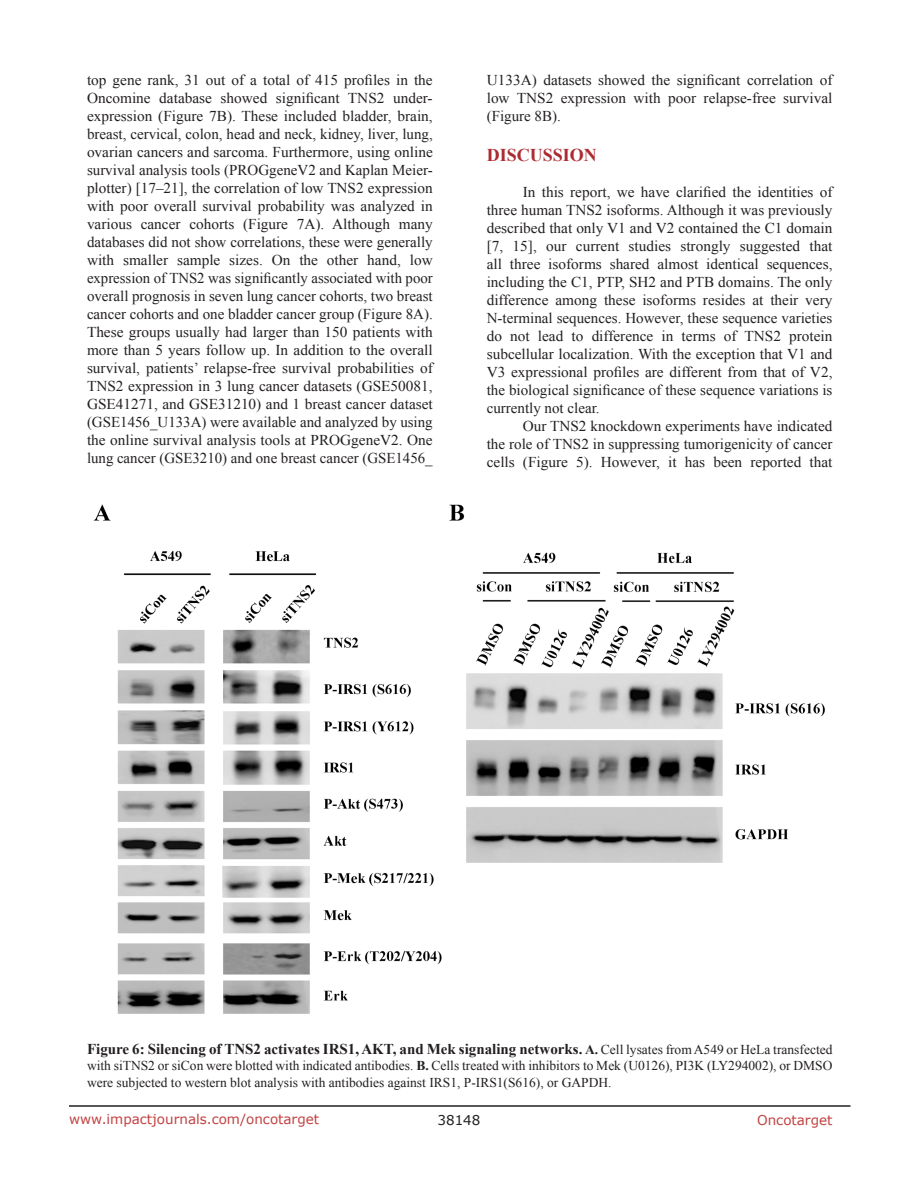
<style>
.page{position:relative;width:918px;height:1188px;background:#fff}
.page>*{position:absolute;margin:0;border:0;box-sizing:border-box;transform-origin:0 0}
.t1{font:700 18px "Times New Roman";color:#ac2b31}
.t2{font:15px/18px "Times New Roman";color:#231f20;text-align:justify}
.t3{font:700 15px "Times New Roman";color:#231f20}
.t4{font:13.5px/16.2px "Times New Roman";color:#231f20}
.t5{font:13.5px "Verdana";color:#c24141}
.t6{font:13.5px "Verdana";color:#231f20}
.s1{font-size:13.5px}
.s2{font-weight:400;font-size:13.5px}
.s3{font-weight:700}
</style>
<div class="page">
<hr style="left:69px;top:1105px;width:781px;height:2px;background:#231f20">
<img style="left:93px;top:504px;width:732px;height:510px">
<p class="t2" style="left:87px;top:71px;width:347px">top gene rank, 31 out of a total of 415 profiles in the Oncomine database showed significant TNS2 under&shy;expression (Figure 7B). These included bladder, brain, breast, cervical, colon, head and neck, kidney, liver, lung, ovarian cancers and sarcoma. Furthermore, using online survival analysis tools (PROGgeneV2 and Kaplan Meier&shy;plotter) [17–21], the correlation of low TNS2 expression with poor overall survival probability was analyzed in various cancer cohorts (Figure 7A). Although many databases did not show correlations, these were generally with smaller sample sizes. On the other hand, low expression of TNS2 was significantly associated with poor overall prognosis in seven lung cancer cohorts, two breast cancer cohorts and one bladder cancer group (Figure 8A).<br>These groups usually had larger than 150 patients with more than 5 years follow up. In addition to the overall survival, patients’ relapse-free survival probabilities of TNS2 expression in 3 lung cancer datasets (GSE50081, GSE41271, and GSE31210) and 1 breast cancer dataset (GSE1456_U133A) were available and analyzed by using the online survival analysis tools at PROGgeneV2. One lung cancer (GSE3210) and one breast cancer (GSE1456_</p>
<p class="t2" style="left:487px;top:71px;width:347px">U133A) datasets showed the significant correlation of low TNS2 expression with poor relapse-free survival (Figure 8B).</p>
<p class="t1" style="left:487px;top:143px;width:112px">DISCUSSION</p>
<p class="t2" style="left:487px;top:183px;width:347px;text-indent:36px">In this report, we have clarified the identities of three human TNS2 isoforms. Although it was previously described that only V1 and V2 contained the C1 domain [7, 15], our current studies strongly suggested that all three isoforms shared almost identical sequences, including the C1, PTP, SH2 and PTB domains. The only difference among these isoforms resides at their very N-terminal sequences. However, these sequence varieties do not lead to difference in terms of TNS2 protein subcellular localization. With the exception that V1 and V3 expressional profiles are different from that of V2, the biological significance of these sequence variations is currently not clear.</p>
<p class="t2" style="left:487px;top:417px;width:347px;text-indent:36px">Our TNS2 knockdown experiments have indicated the role of TNS2 in suppressing tumorigenicity of cancer cells (Figure 5). However, it has been reported that</p>
<p class="t3" style="left:87px;top:1039px;width:747px">Figure 6: Silencing of TNS2 activates IRS1, AKT, and Mek signaling networks. <span class="s1">A.</span> <span class="s2">Cell lysates from A549 or HeLa transfected</span></p>
<p class="t4" style="left:87px;top:1058px;width:747px">with siTNS2 or siCon were blotted with indicated antibodies. <span class="s3">B.</span> Cells treated with inhibitors to Mek (U0126), PI3K (LY294002), or DMSO were subjected to western blot analysis with antibodies against IRS1, P-IRS1(S616), or GAPDH.</p>
<p class="t5" style="left:69px;top:1110px;width:252px">www.impactjournals.com/oncotarget</p>
<p class="t6" style="left:438px;top:1111px;width:44px">38148</p>
<p class="t5" style="left:757px;top:1111px;width:77px">Oncotarget</p>
</div>
